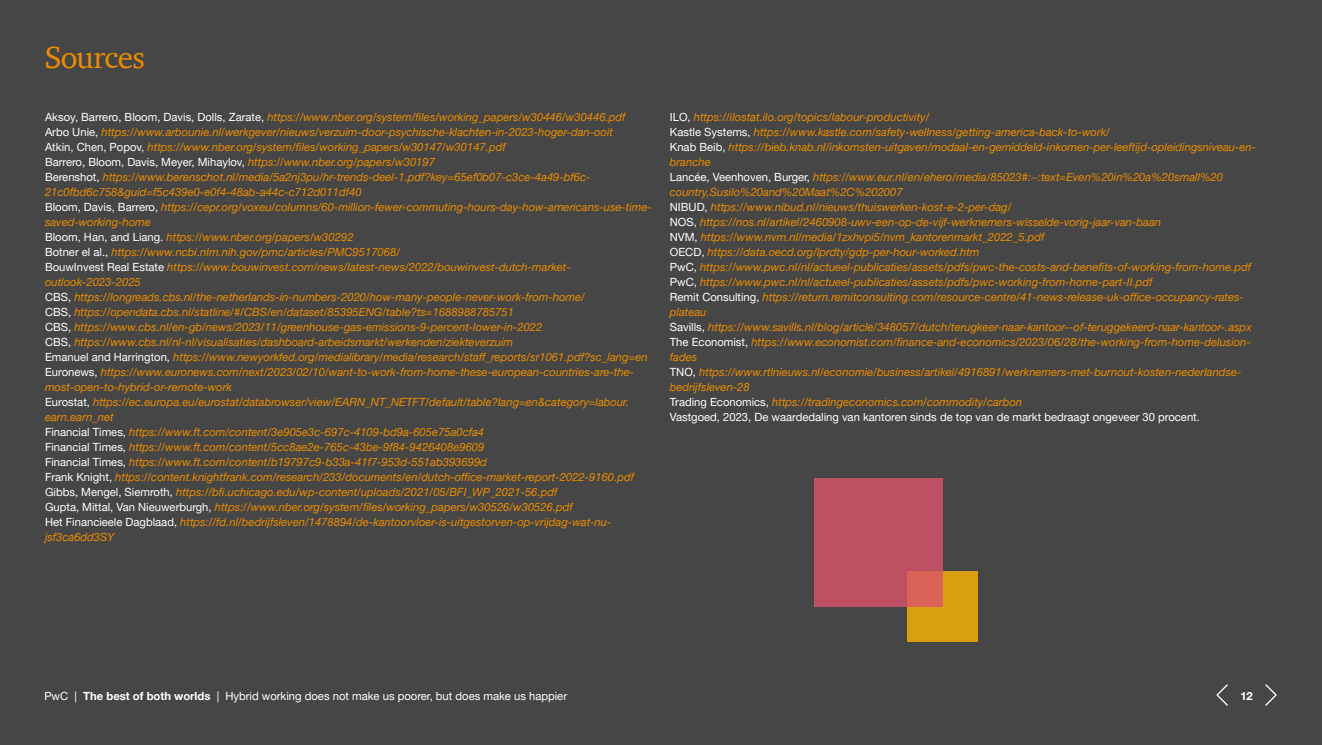
<style>
.page{position:relative;width:1322px;height:745px;background:#fff}
.page>*{position:absolute;margin:0;border:0;box-sizing:border-box;transform-origin:0 0}
.t1{font:31.25px "ITC Charter Com";letter-spacing:-.025em;color:#eb8c00}
.t2{font:italic 11.25px/15px "Helvetica Neue LT Pro";color:#eb8c00}
.t3{font:11.25px "Helvetica Neue LT Pro";color:#fff}
.t4{font:700 11.25px "Helvetica Neue LT Pro";color:#fff}
.s1{font-style:normal;color:#fff}
.s2{font-style:italic;color:#eb8c00}
.s3{font-weight:700}
</style>
<div class="page">
<div style="left:0;top:0;width:1322px;height:744px;background:#464646"></div>
<svg style="left:1216px;top:684px;width:12px;height:21px"></svg>
<svg style="left:1265px;top:684px;width:12px;height:21px"></svg>
<div style="left:907px;top:571px;width:70px;height:70px;background:#da9f0e"></div>
<div style="left:814px;top:478px;width:128px;height:128px;background:#bd5062"></div>
<p class="t1" style="left:44px;top:38px;width:102px">Sources</p>
<p class="t2" style="left:45px;top:109px;width:582px"><span class="s1">Aksoy, Barrero, Bloom, Davis, Dolls, Zarate,</span> https://www.nber.org/system/files/working_papers/w30446/w30446.pdf</p>
<p class="t2" style="left:45px;top:124px;width:569px"><span class="s1">Arbo Unie,</span> https://www.arbounie.nl/werkgever/nieuws/verzuim-door-psychische-klachten-in-2023-hoger-dan-ooit</p>
<p class="t2" style="left:45px;top:139px;width:462px"><span class="s1">Atkin, Chen, Popov,</span> https://www.nber.org/system/files/working_papers/w30147/w30147.pdf</p>
<p class="t3" style="left:45px;top:155px;width:391px">Barrero, Bloom, Davis, Meyer, Mihaylov, <span class="s2">https://www.nber.org/papers/w30197</span></p>
<p class="t2" style="left:45px;top:169px;width:547px"><span class="s1">Berenshot,</span> https://www.berenschot.nl/media/5a2nj3pu/hr-trends-deel-1.pdf?key=65ef0b07-c3ce-4a49-bf6c-<br>21c0fbd6c758&amp;guid=f5c439e0-e0f4-48ab-a44c-c712d011df40</p>
<p class="t2" style="left:45px;top:199px;width:608px"><span class="s1">Bloom, Davis, Barrero,</span> https://cepr.org/voxeu/columns/60-million-fewer-commuting-hours-day-how-americans-use-time&shy;saved-working-home</p>
<p class="t2" style="left:45px;top:229px;width:310px"><span class="s1">Bloom, Han, and Liang.</span> https://www.nber.org/papers/w30292</p>
<p class="t2" style="left:45px;top:244px;width:357px"><span class="s1">Botner el al.,</span> https://www.ncbi.nlm.nih.gov/pmc/articles/PMC9517068/</p>
<p class="t2" style="left:45px;top:259px;width:527px"><span class="s1">BouwInvest Real Estate</span> https://www.bouwinvest.com/news/latest-news/2022/bouwinvest-dutch-market&shy;outlook-2023-2025</p>
<p class="t2" style="left:45px;top:289px;width:541px"><span class="s1">CBS,</span> https://longreads.cbs.nl/the-netherlands-in-numbers-2020/how-many-people-never-work-from-home/</p>
<p class="t2" style="left:45px;top:304px;width:470px"><span class="s1">CBS,</span> https://opendata.cbs.nl/statline/#/CBS/en/dataset/85395ENG/table?ts=1688988785751</p>
<p class="t2" style="left:45px;top:319px;width:499px"><span class="s1">CBS,</span> https://www.cbs.nl/en-gb/news/2023/11/greenhouse-gas-emissions-9-percent-lower-in-2022</p>
<p class="t2" style="left:45px;top:334px;width:470px"><span class="s1">CBS,</span> https://www.cbs.nl/nl-nl/visualisaties/dashboard-arbeidsmarkt/werkenden/ziekteverzuim</p>
<p class="t2" style="left:45px;top:349px;width:604px"><span class="s1">Emanuel and Harrington,</span> https://www.newyorkfed.org/medialibrary/media/research/staff_reports/sr1061.pdf?sc_lang=en</p>
<p class="t2" style="left:45px;top:364px;width:591px"><span class="s1">Euronews,</span> https://www.euronews.com/next/2023/02/10/want-to-work-from-home-these-european-countries-are-the&shy;most-open-to-hybrid-or-remote-work</p>
<p class="t2" style="left:45px;top:394px;width:585px"><span class="s1">Eurostat,</span> https://ec.europa.eu/eurostat/databrowser/view/EARN_NT_NETFT/default/table?lang=en&amp;category=labour. earn.earn_net</p>
<p class="t2" style="left:45px;top:424px;width:441px"><span class="s1">Financial Times,</span> https://www.ft.com/content/3e905e3c-697c-4109-bd9a-605e75a0cfa4</p>
<p class="t2" style="left:45px;top:439px;width:441px"><span class="s1">Financial Times,</span> https://www.ft.com/content/5cc8ae2e-765c-43be-9f84-9426408e9609</p>
<p class="t2" style="left:45px;top:454px;width:443px"><span class="s1">Financial Times,</span> https://www.ft.com/content/b19797c9-b33a-41f7-953d-551ab393699d</p>
<p class="t2" style="left:45px;top:469px;width:590px"><span class="s1">Frank Knight,</span> https://content.knightfrank.com/research/233/documents/en/dutch-office-market-report-2022-9160.pdf</p>
<p class="t2" style="left:45px;top:484px;width:514px"><span class="s1">Gibbs, Mengel, Siemroth,</span> https://bfi.uchicago.edu/wp-content/uploads/2021/05/BFI_WP_2021-56.pdf</p>
<p class="t2" style="left:45px;top:499px;width:529px"><span class="s1">Gupta, Mittal, Van Nieuwerburgh,</span> https://www.nber.org/system/files/working_papers/w30526/w30526.pdf</p>
<p class="t2" style="left:45px;top:514px;width:568px"><span class="s1">Het Financieele Dagblaad,</span> https://fd.nl/bedrijfsleven/1478894/de-kantoorvloer-is-uitgestorven-op-vrijdag-wat-nu&shy;jsf3ca6dd3SY</p>
<p class="t2" style="left:670px;top:109px;width:261px"><span class="s1">ILO,</span> https://ilostat.ilo.org/topics/labour-productivity/</p>
<p class="t2" style="left:670px;top:124px;width:441px"><span class="s1">Kastle Systems,</span> https://www.kastle.com/safety-wellness/getting-america-back-to-work/</p>
<p class="t2" style="left:670px;top:139px;width:588px"><span class="s1">Knab Beib,</span> https://bieb.knab.nl/inkomsten-uitgaven/modaal-en-gemiddeld-inkomen-per-leeftijd-opleidingsniveau-en&shy;branche</p>
<p class="t2" style="left:670px;top:169px;width:555px"><span class="s1">Lancée, Veenhoven, Burger,</span> https://www.eur.nl/en/ehero/media/85023#:~:text=Even%20in%20a%20small%20 country,Susilo%20and%20Maat%2C%202007</p>
<p class="t2" style="left:670px;top:199px;width:343px"><span class="s1">NIBUD,</span> https://www.nibud.nl/nieuws/thuiswerken-kost-e-2-per-dag/</p>
<p class="t2" style="left:670px;top:214px;width:493px"><span class="s1">NOS,</span> https://nos.nl/artikel/2460908-uwv-een-op-de-vijf-werknemers-wisselde-vorig-jaar-van-baan</p>
<p class="t2" style="left:670px;top:229px;width:376px"><span class="s1">NVM,</span> https://www.nvm.nl/media/1zxhvpi5/nvm_kantorenmarkt_2022_5.pdf</p>
<p class="t2" style="left:670px;top:244px;width:311px"><span class="s1">OECD,</span> https://data.oecd.org/lprdty/gdp-per-hour-worked.htm</p>
<p class="t2" style="left:670px;top:259px;width:583px"><span class="s1">PwC,</span> https://www.pwc.nl/nl/actueel-publicaties/assets/pdfs/pwc-the-costs-and-benefits-of-working-from-home.pdf</p>
<p class="t2" style="left:670px;top:274px;width:484px"><span class="s1">PwC,</span> https://www.pwc.nl/nl/actueel-publicaties/assets/pdfs/pwc-working-from-home-part-II.pdf</p>
<p class="t2" style="left:670px;top:289px;width:576px"><span class="s1">Remit Consulting,</span> https://return.remitconsulting.com/resource-centre/41-news-release-uk-office-occupancy-rates&shy;plateau</p>
<p class="t2" style="left:670px;top:319px;width:583px"><span class="s1">Savills,</span> https://www.savills.nl/blog/article/348057/dutch/terugkeer-naar-kantoor--of-teruggekeerd-naar-kantoor-.aspx</p>
<p class="t2" style="left:670px;top:334px;width:582px"><span class="s1">The Economist,</span> https://www.economist.com/finance-and-economics/2023/06/28/the-working-from-home-delusion&shy;fades</p>
<p class="t2" style="left:670px;top:364px;width:573px"><span class="s1">TNO,</span> https://www.rtlnieuws.nl/economie/business/artikel/4916891/werknemers-met-burnout-kosten-nederlandse&shy;bedrijfsleven-28</p>
<p class="t2" style="left:670px;top:394px;width:354px"><span class="s1">Trading Economics,</span> https://tradingeconomics.com/commodity/carbon</p>
<p class="t3" style="left:670px;top:410px;width:531px">Vastgoed, 2023, De waardedaling van kantoren sinds de top van de markt bedraagt ongeveer 30 procent.</p>
<p class="t3" style="left:44px;top:688px;width:524px">PwC | <span class="s3">The best of both worlds</span> | Hybrid working does not make us poorer, but does make us happier</p>
<p class="t4" style="left:1240px;top:688px;width:14px">12</p>
</div>
